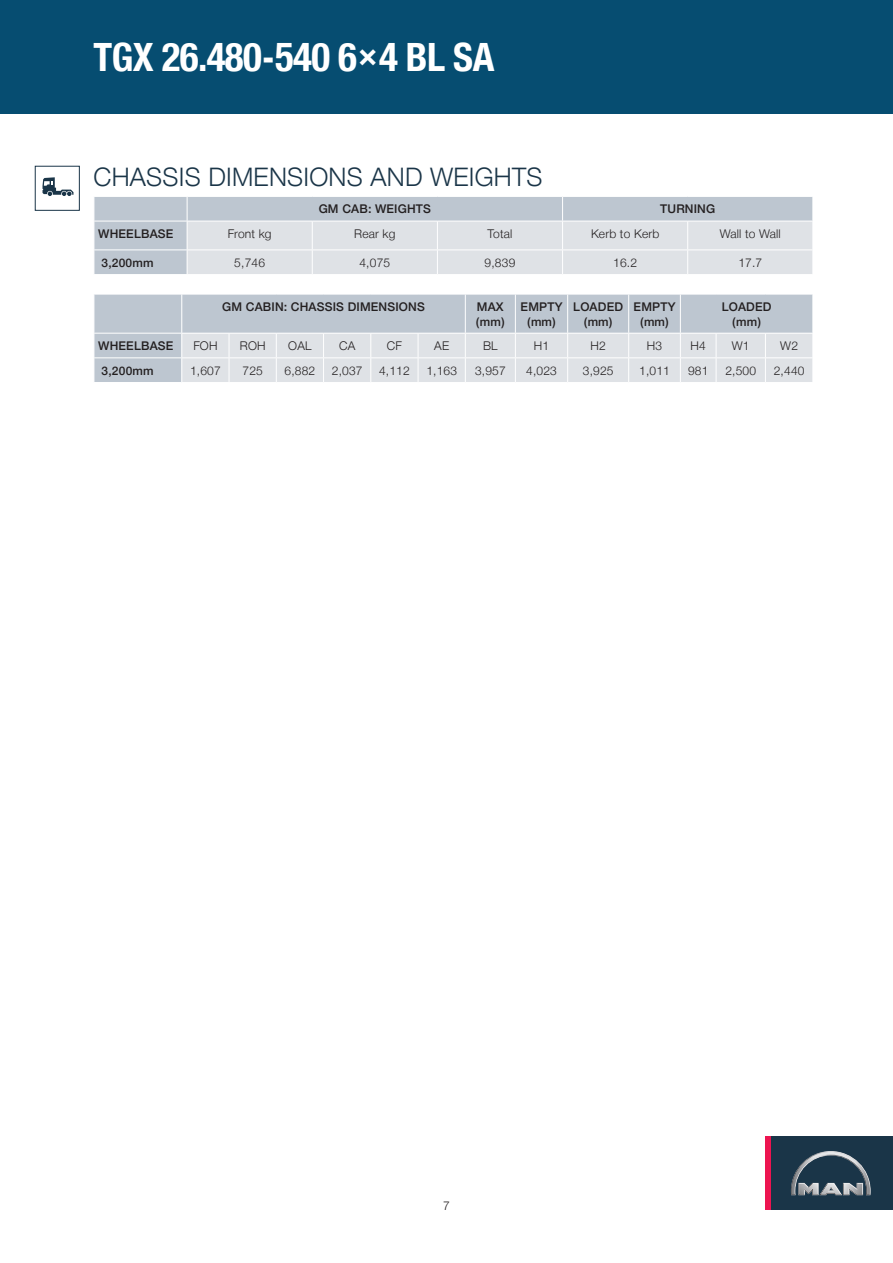
<style>
.page{position:relative;width:893px;height:1263px;background:#fff}
.page>*{position:absolute;margin:0;border:0;box-sizing:border-box;transform-origin:0 0}
.t1{font:700 39px "Man Global Condensed";letter-spacing:-.015em;color:#fff}
.t2{font:300 25.5px "Man Global";letter-spacing:.01em;color:#1a3548}
.t3{font:300 12px "Man Global";letter-spacing:.015em;color:#231f20}
.t4{font:500 12px/14.4px "Man Global";letter-spacing:.015em;color:#231f20;text-align:center}
</style>
<div class="page">
<div style="left:0;top:0;width:893px;height:114px;background:#064d71"></div>
<div style="left:765px;top:1136px;width:6px;height:74px;background:#ed1450"></div>
<svg style="left:771px;top:1136px;width:122px;height:74px;background:#2d4556"></svg>
<svg style="left:94px;top:196px;width:719px;height:78px;background:#d3d8de"></svg>
<hr style="left:563px;top:221px;width:125px;height:1px;background:#fff">
<hr style="left:688px;top:221px;width:125px;height:1px;background:#fff">
<svg style="left:94px;top:294px;width:719px;height:88px;background:#ced4db"></svg>
<hr style="left:181px;top:294px;width:1px;height:39px;background:#fff">
<hr style="left:182px;top:294px;width:47px;height:1px;background:#fff">
<hr style="left:229px;top:294px;width:47px;height:1px;background:#fff">
<hr style="left:276px;top:294px;width:48px;height:1px;background:#fff">
<hr style="left:324px;top:294px;width:47px;height:1px;background:#fff">
<hr style="left:371px;top:294px;width:47px;height:1px;background:#fff">
<hr style="left:418px;top:294px;width:47px;height:1px;background:#fff">
<hr style="left:465px;top:294px;width:50px;height:1px;background:#fff">
<hr style="left:515px;top:294px;width:53px;height:1px;background:#fff">
<hr style="left:568px;top:294px;width:61px;height:1px;background:#fff">
<hr style="left:629px;top:294px;width:51px;height:1px;background:#fff">
<hr style="left:680px;top:294px;width:36px;height:1px;background:#fff">
<hr style="left:716px;top:294px;width:49px;height:1px;background:#fff">
<hr style="left:765px;top:294px;width:48px;height:1px;background:#fff">
<hr style="left:465px;top:294px;width:1px;height:39px;background:#fff">
<hr style="left:515px;top:294px;width:1px;height:39px;background:#fff">
<hr style="left:567px;top:294px;width:1px;height:39px;background:#fff">
<hr style="left:628px;top:294px;width:1px;height:39px;background:#fff">
<hr style="left:680px;top:294px;width:1px;height:39px;background:#fff">
<hr style="left:812px;top:294px;width:1px;height:39px;background:#fff">
<hr style="left:182px;top:333px;width:47px;height:1px;background:#fff">
<hr style="left:229px;top:333px;width:47px;height:1px;background:#fff">
<hr style="left:276px;top:333px;width:48px;height:1px;background:#fff">
<hr style="left:324px;top:333px;width:47px;height:1px;background:#fff">
<hr style="left:371px;top:333px;width:47px;height:1px;background:#fff">
<hr style="left:418px;top:333px;width:47px;height:1px;background:#fff">
<hr style="left:465px;top:333px;width:50px;height:1px;background:#fff">
<hr style="left:515px;top:333px;width:53px;height:1px;background:#fff">
<hr style="left:568px;top:333px;width:61px;height:1px;background:#fff">
<hr style="left:629px;top:333px;width:51px;height:1px;background:#fff">
<hr style="left:680px;top:333px;width:36px;height:1px;background:#fff">
<hr style="left:716px;top:333px;width:49px;height:1px;background:#fff">
<svg style="left:43px;top:177px;width:30px;height:19px"></svg>
<div style="left:35px;top:166px;width:45px;height:45px;border:1px solid #1a3548"></div>
<h1 class="t1" style="left:94px;top:35px;width:402px">TGX 26.480-540 6×4 BL SA</h1>
<h2 class="t2" style="left:94px;top:162px;width:451px">CHASSIS DIMENSIONS AND WEIGHTS</h2>
<p class="t4" style="left:319px;top:202px;width:114px">GM CAB: WEIGHTS</p>
<p class="t4" style="left:660px;top:202px;width:57px">TURNING</p>
<p class="t4" style="left:98px;top:227px;width:77px">WHEELBASE</p>
<p class="t3" style="left:228px;top:227px;width:45px">Front kg</p>
<p class="t3" style="left:354px;top:227px;width:43px">Rear kg</p>
<p class="t3" style="left:488px;top:227px;width:26px">Total</p>
<p class="t3" style="left:591px;top:227px;width:70px">Kerb to Kerb</p>
<p class="t3" style="left:720px;top:227px;width:63px">Wall to Wall</p>
<p class="t4" style="left:102px;top:256px;width:53px">3,200mm</p>
<p class="t3" style="left:234px;top:256px;width:32px">5,746</p>
<p class="t3" style="left:359px;top:256px;width:32px">4,075</p>
<p class="t3" style="left:485px;top:256px;width:32px">9,839</p>
<p class="t3" style="left:613px;top:256px;width:25px">16.2</p>
<p class="t3" style="left:738px;top:256px;width:25px">17.7</p>
<p class="t4" style="left:222px;top:300px;width:204px">GM CABIN: CHASSIS DIMENSIONS</p>
<p class="t4" style="left:476px;top:300px;width:30px;text-align:left">MAX (mm)</p>
<p class="t4" style="left:521px;top:300px;width:43px">EMPTY (mm)</p>
<p class="t4" style="left:573px;top:300px;width:51px">LOADED (mm)</p>
<p class="t4" style="left:634px;top:300px;width:43px">EMPTY (mm)</p>
<p class="t4" style="left:722px;top:300px;width:51px">LOADED (mm)</p>
<p class="t4" style="left:98px;top:339px;width:77px">WHEELBASE</p>
<p class="t3" style="left:193px;top:339px;width:26px">FOH</p>
<p class="t3" style="left:240px;top:339px;width:27px">ROH</p>
<p class="t3" style="left:288px;top:339px;width:25px">OAL</p>
<p class="t3" style="left:339px;top:339px;width:18px">CA</p>
<p class="t3" style="left:387px;top:339px;width:17px">CF</p>
<p class="t3" style="left:434px;top:339px;width:16px">AE</p>
<p class="t3" style="left:483px;top:339px;width:16px">BL</p>
<p class="t3" style="left:534px;top:339px;width:17px">H1</p>
<p class="t3" style="left:590px;top:339px;width:17px">H2</p>
<p class="t3" style="left:647px;top:339px;width:17px">H3</p>
<p class="t3" style="left:691px;top:339px;width:17px">H4</p>
<p class="t3" style="left:732px;top:339px;width:19px">W1</p>
<p class="t3" style="left:780px;top:339px;width:19px">W2</p>
<p class="t4" style="left:102px;top:363px;width:53px">3,200mm</p>
<p class="t3" style="left:190px;top:364px;width:32px">1,607</p>
<p class="t3" style="left:242px;top:364px;width:22px">725</p>
<p class="t3" style="left:285px;top:364px;width:32px">6,882</p>
<p class="t3" style="left:332px;top:364px;width:32px">2,037</p>
<p class="t3" style="left:379px;top:364px;width:32px">4,112</p>
<p class="t3" style="left:426px;top:364px;width:32px">1,163</p>
<p class="t3" style="left:475px;top:364px;width:32px">3,957</p>
<p class="t3" style="left:526px;top:364px;width:32px">4,023</p>
<p class="t3" style="left:583px;top:364px;width:32px">3,925</p>
<p class="t3" style="left:639px;top:364px;width:32px">1,011</p>
<p class="t3" style="left:688px;top:364px;width:22px">981</p>
<p class="t3" style="left:725px;top:364px;width:32px">2,500</p>
<p class="t3" style="left:774px;top:364px;width:32px">2,440</p>
<p class="t3" style="left:443px;top:1199px;width:8px">7</p>
</div>
